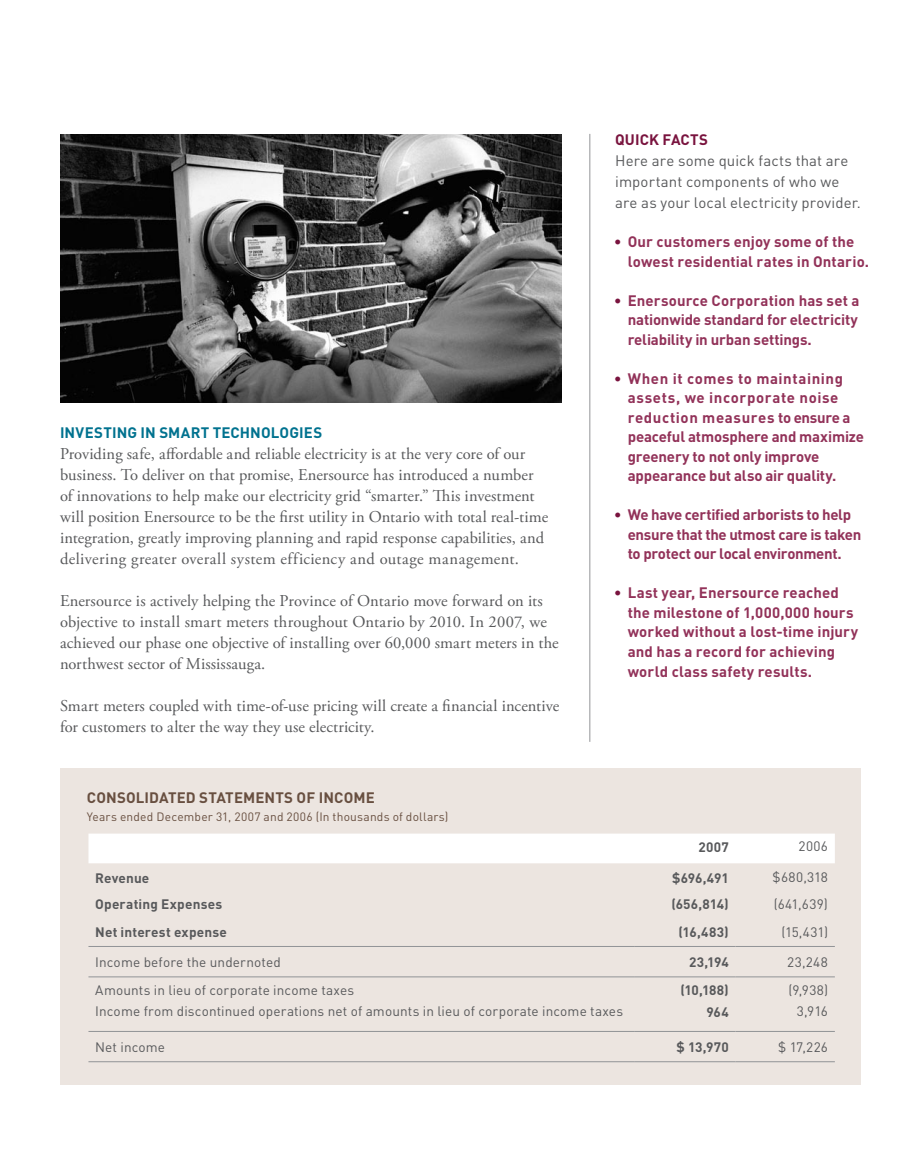
<style>
.page{position:relative;width:918px;height:1175px;background:#fff}
.page>*{position:absolute;margin:0;border:0;box-sizing:border-box;transform-origin:0 0}
.t1{font:16.5px/21px "Adobe Garamond Pro";letter-spacing:.005em;color:#58595b}
.t2{font:700 15px/19.5px "DIN";letter-spacing:.005em;color:#923259}
.t3{font:700 15px/19.5px "DIN";letter-spacing:-.02em;color:#923259}
.t4{font:15px/21px "DIN";letter-spacing:.01em;color:#58595b}
.t5{font:700 15px "DIN";letter-spacing:.005em;color:#684f40}
.t6{font:700 15px "DIN";letter-spacing:.01em;color:#00728f}
.t7{font:700 15px "DIN";color:#79133e}
.t8{font:13.65px/21.6px "DIN";letter-spacing:.01em;color:#58595b}
.t9{font:700 13.65px/21.6px "DIN";letter-spacing:.02em;color:#58595b;text-align:right}
.t10{font:12px "DIN";letter-spacing:.02em;color:#684f40}
.s1{color:#79133e}
</style>
<div class="page">
<div style="left:60px;top:769px;width:801px;height:315px;background:#ece5e0"></div>
<img style="left:60px;top:134px;width:501px;height:268px">
<div style="left:88px;top:833px;width:747px;height:30px;background:#fff"></div>
<hr style="left:88px;top:946px;width:547px;height:1px;background:#919396">
<hr style="left:635px;top:946px;width:101px;height:1px;background:#919396">
<hr style="left:736px;top:946px;width:99px;height:1px;background:#919396">
<hr style="left:88px;top:976px;width:547px;height:1px;background:#919396">
<hr style="left:635px;top:976px;width:101px;height:1px;background:#919396">
<hr style="left:736px;top:976px;width:99px;height:1px;background:#919396">
<hr style="left:88px;top:1031px;width:547px;height:1px;background:#919396">
<hr style="left:635px;top:1031px;width:101px;height:1px;background:#919396">
<hr style="left:736px;top:1031px;width:99px;height:1px;background:#919396">
<hr style="left:88px;top:1061px;width:547px;height:1px;background:#919396">
<hr style="left:635px;top:1061px;width:101px;height:1px;background:#919396">
<hr style="left:736px;top:1061px;width:99px;height:1px;background:#919396">
<hr style="left:590px;top:134px;width:1px;height:608px;background:#939598">
<p class="t6" style="left:60px;top:422px;width:262px">I nvesting in Smart Technologies</p>
<p class="t1" style="left:60px;top:444px;width:490px">Providing safe, affordable and reliable electricity is at the very core of our business. To deliver on that promise, Enersource has introduced a number of innovations to help make our electricity grid “smarter.” This investment will position Enersource to be the first utility in Ontario with total real-time integration, greatly improving planning and rapid response capabilities, and delivering greater overall system efficiency and outage management.</p>
<p class="t1" style="left:60px;top:591px;width:500px">Enersource is actively helping the Province of Ontario move forward on its objective to install smart meters throughout Ontario by 2010. In 2007, we achieved our phase one objective of installing over 60,000 smart meters in the northwest sector of Mississauga.</p>
<p class="t1" style="left:60px;top:696px;width:501px">Smart meters coupled with time-of-use pricing will create a financial incentive for customers to alter the way they use electricity.</p>
<p class="t5" style="left:87px;top:788px;width:289px">Consolidated Statements of I ncome</p>
<p class="t10" style="left:87px;top:809px;width:363px">Years ended December 31, 2007 and 2006 (In thousands of dollars)</p>
<p class="t7" style="left:615px;top:130px;width:94px">QUIC K FACTS</p>
<p class="t4" style="left:615px;top:150px;width:247px">Here are some quick facts that are important components of who we are as your local electricity provider.</p>
<p class="t2" style="left:628px;top:231px;width:243px;text-indent:-14px"><span class="s1">•</span> Our customers enjoy some of the lowest residential rates in Ontario.</p>
<p class="t2" style="left:628px;top:290px;width:233px;text-align:justify;text-indent:-14px"><span class="s1">•</span> Enersource Corporation has set a nationwide standard for electricity reliability in urban settings.</p>
<p class="t2" style="left:628px;top:368px;width:238px;text-indent:-14px"><span class="s1">•</span> When it comes to maintaining assets, we incorporate noise reduction measures to ensure a peaceful atmosphere and maximize greenery to not only improve appearance but also air quality.</p>
<p class="t3" style="left:628px;top:504px;width:235px;text-indent:-14px"><span class="s1">•</span> We have certified arborists to help ensure that the utmost care is taken to protect our local environment.</p>
<p class="t2" style="left:628px;top:582px;width:232px;text-indent:-14px"><span class="s1">•</span> Last year, Enersource reached the milestone of 1,000,000 hours worked without a lost-time injury and has a record for achieving world class safety results.</p>
<p class="t9" style="left:698px;top:835px;width:32px">2007</p>
<p class="t8" style="left:799px;top:835px;width:31px">2006</p>
<p class="t9" style="left:95px;top:866px;width:56px">Revenue</p>
<p class="t9" style="left:672px;top:866px;width:58px">$696,491</p>
<p class="t8" style="left:773px;top:866px;width:57px">$680,318</p>
<p class="t9" style="left:95px;top:892px;width:129px">Operating Expenses</p>
<p class="t9" style="left:671px;top:892px;width:59px">(656,814)</p>
<p class="t8" style="left:774px;top:892px;width:56px">(641,639)</p>
<p class="t9" style="left:95px;top:920px;width:133px">N et interest expense</p>
<p class="t9" style="left:679px;top:920px;width:52px">(16,483)</p>
<p class="t8" style="left:782px;top:920px;width:48px">(15,431)</p>
<p class="t8" style="left:95px;top:951px;width:187px">Income before the undernoted</p>
<p class="t9" style="left:689px;top:951px;width:41px">23,194</p>
<p class="t8" style="left:787px;top:951px;width:42px">23,248</p>
<p class="t8" style="left:95px;top:978px;width:529px">Amounts in lieu of corporate income taxes<br>Income from discontinued operations net of amounts in lieu of corporate income taxes</p>
<p class="t9" style="left:680px;top:978px;width:50px">(10,188)<br>964</p>
<p class="t8" style="left:788px;top:978px;width:41px;text-align:right">(9,938)<br>3,916</p>
<p class="t8" style="left:95px;top:1036px;width:71px">Net income</p>
<p class="t9" style="left:677px;top:1035px;width:54px">$ 13,970</p>
<p class="t8" style="left:778px;top:1036px;width:51px">$ 17,226</p>
</div>
